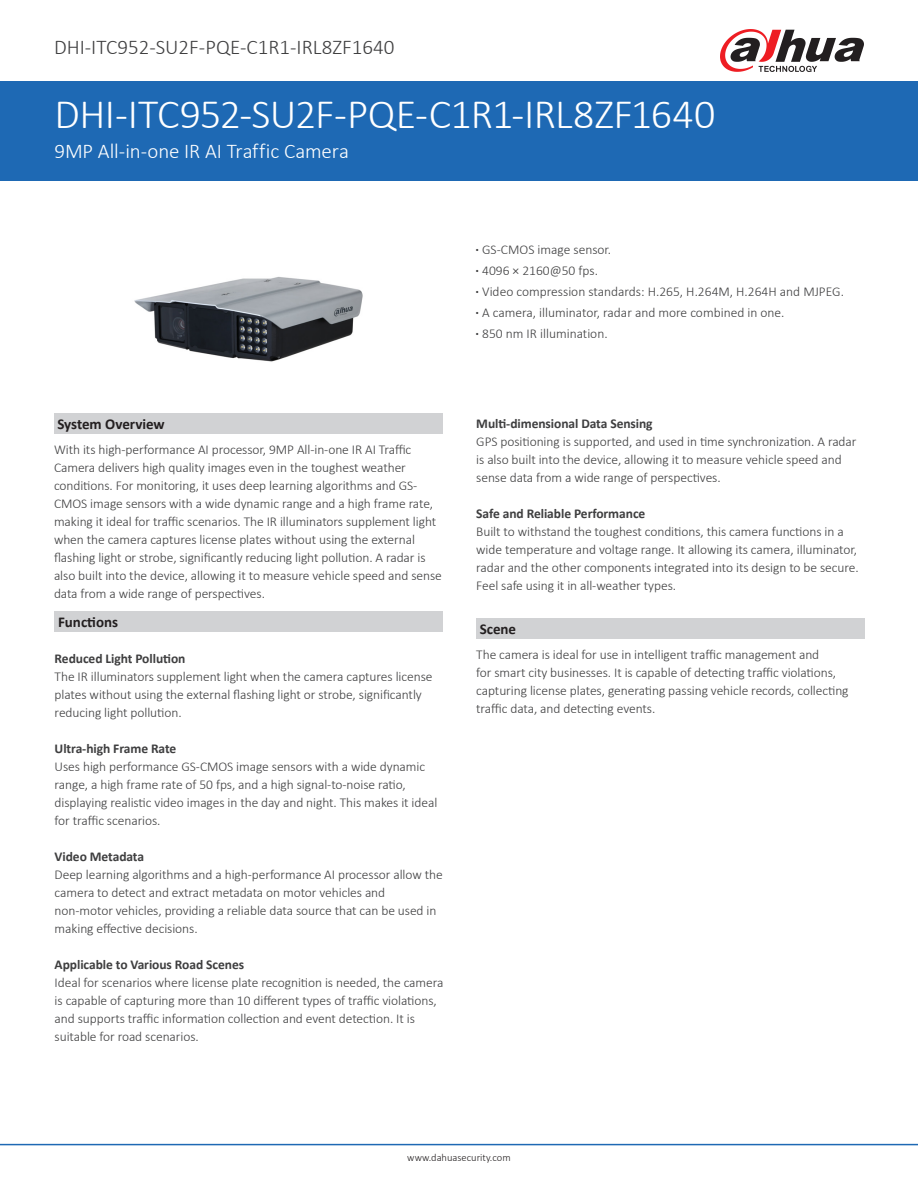
<style>
.page{position:relative;width:918px;height:1188px;background:#fff}
.page>*{position:absolute;margin:0;border:0;box-sizing:border-box;transform-origin:0 0}
.t1{font:300 42px "Calibri";letter-spacing:-.02em;color:#fff}
.t2{font:300 21px "Calibri";color:#3e3e3f}
.t3{font:300 21px "Calibri";letter-spacing:-.005em;color:#fff}
.t4{font:700 15px "Calibri";color:#231f20}
.t5{font:300 13.5px/18px "Calibri";letter-spacing:-.005em;color:#3e3e3f}
.t6{font:700 13.5px "Calibri";letter-spacing:-.005em;color:#3e3e3f}
.t7{font:300 10.5px "Calibri";color:#231f20}
.s1{font-weight:700}
</style>
<div class="page">
<div style="left:0;top:81px;width:918px;height:100px;background:#1e69b4"></div>
<hr style="left:0;top:1144px;width:918px;height:1px;background:#1e69b4">
<svg style="left:720px;top:29px;width:144px;height:43px"></svg>
<div style="left:54px;top:413px;width:389px;height:21px;background:#d1d2d4"></div>
<div style="left:54px;top:611px;width:389px;height:21px;background:#d1d2d4"></div>
<div style="left:476px;top:618px;width:389px;height:21px;background:#d1d2d4"></div>
<img style="left:134px;top:277px;width:229px;height:85px">
<p class="t2" style="left:54px;top:34px;width:342px">DHI-ITC952-SU2F-PQE-C1R1-IRL8ZF1640</p>
<p class="t1" style="left:55px;top:88px;width:662px">DHI-ITC952-SU2F-PQE-C1R1-IRL8ZF1640</p>
<p class="t3" style="left:55px;top:138px;width:296px">9MP All-in-one IR AI Traffic Camera</p>
<p class="t4" style="left:57px;top:413px;width:109px">System Overview</p>
<p class="t5" style="left:54px;top:440px;width:389px">With its high-performance AI processor, 9MP All-in-one IR AI Traffic Camera delivers high quality images even in the toughest weather conditions. For monitoring, it uses deep learning algorithms and GS-CMOS image sensors with a wide dynamic range and a high frame rate, making it ideal for traffic scenarios. The IR illuminators supplement light when the camera captures license plates without using the external flashing light or strobe, significantly reducing light pollution. A radar is also built into the device, allowing it to measure vehicle speed and sense data from a wide range of perspectives.</p>
<p class="t4" style="left:58px;top:611px;width:62px">Functions</p>
<p class="t6" style="left:55px;top:649px;width:132px">Reduced Light Pollution</p>
<p class="t5" style="left:55px;top:667px;width:379px">The IR illuminators supplement light when the camera captures license plates without using the external flashing light or strobe, significantly reducing light pollution.</p>
<p class="t6" style="left:55px;top:739px;width:123px">Ultra-high Frame Rate</p>
<p class="t5" style="left:55px;top:757px;width:384px">Uses high performance GS-CMOS image sensors with a wide dynamic range, a high frame rate of 50 fps, and a high signal-to-noise ratio, displaying realistic video images in the day and night. This makes it ideal for traffic scenarios.</p>
<p class="t6" style="left:55px;top:847px;width:91px">Video Metadata</p>
<p class="t5" style="left:55px;top:865px;width:390px">Deep learning algorithms and a high-performance AI processor allow the camera to detect and extract metadata on motor vehicles and</p>
<p class="t5" style="left:55px;top:901px;width:383px">non-motor vehicles, providing a reliable data source that can be used in making effective decisions.</p>
<p class="t6" style="left:55px;top:955px;width:191px">Applicable to Various Road Scenes</p>
<p class="t5" style="left:55px;top:973px;width:390px">Ideal for scenarios where license plate recognition is needed, the camera is capable of capturing more than 10 different types of traffic violations, and supports traffic information collection and event detection. It is suitable for road scenarios.</p>
<p class="t5" style="left:476px;top:241px;width:137px"><span class="s1">·</span> GS-CMOS image sensor.</p>
<p class="t5" style="left:476px;top:262px;width:124px"><span class="s1">·</span> 4096 × 2160@50 fps.</p>
<p class="t5" style="left:476px;top:283px;width:370px"><span class="s1">·</span> Video compression standards: H.265, H.264M, H.264H and MJPEG.</p>
<p class="t5" style="left:476px;top:304px;width:311px"><span class="s1">·</span> A camera, illuminator, radar and more combined in one.</p>
<p class="t5" style="left:476px;top:325px;width:134px"><span class="s1">·</span> 850 nm IR illumination.</p>
<p class="t6" style="left:476px;top:414px;width:178px">Multi-dimensional Data Sensing</p>
<p class="t5" style="left:476px;top:432px;width:382px">GPS positioning is supported, and used in time synchronization. A radar is also built into the device, allowing it to measure vehicle speed and sense data from a wide range of perspectives.</p>
<p class="t6" style="left:476px;top:504px;width:171px">Safe and Reliable Performance</p>
<p class="t5" style="left:476px;top:522px;width:384px">Built to withstand the toughest conditions, this camera functions in a wide temperature and voltage range. It allowing its camera, illuminator, radar and the other components integrated into its design to be secure.<br>Feel safe using it in all-weather types.</p>
<p class="t4" style="left:480px;top:618px;width:38px">Scene</p>
<p class="t5" style="left:476px;top:645px;width:374px">The camera is ideal for use in intelligent traffic management and<br>for smart city businesses. It is capable of detecting traffic violations, capturing license plates, generating passing vehicle records, collecting traffic data, and detecting events.</p>
<p class="t7" style="left:407px;top:1151px;width:105px">www.dahuasecurity.com</p>
</div>
